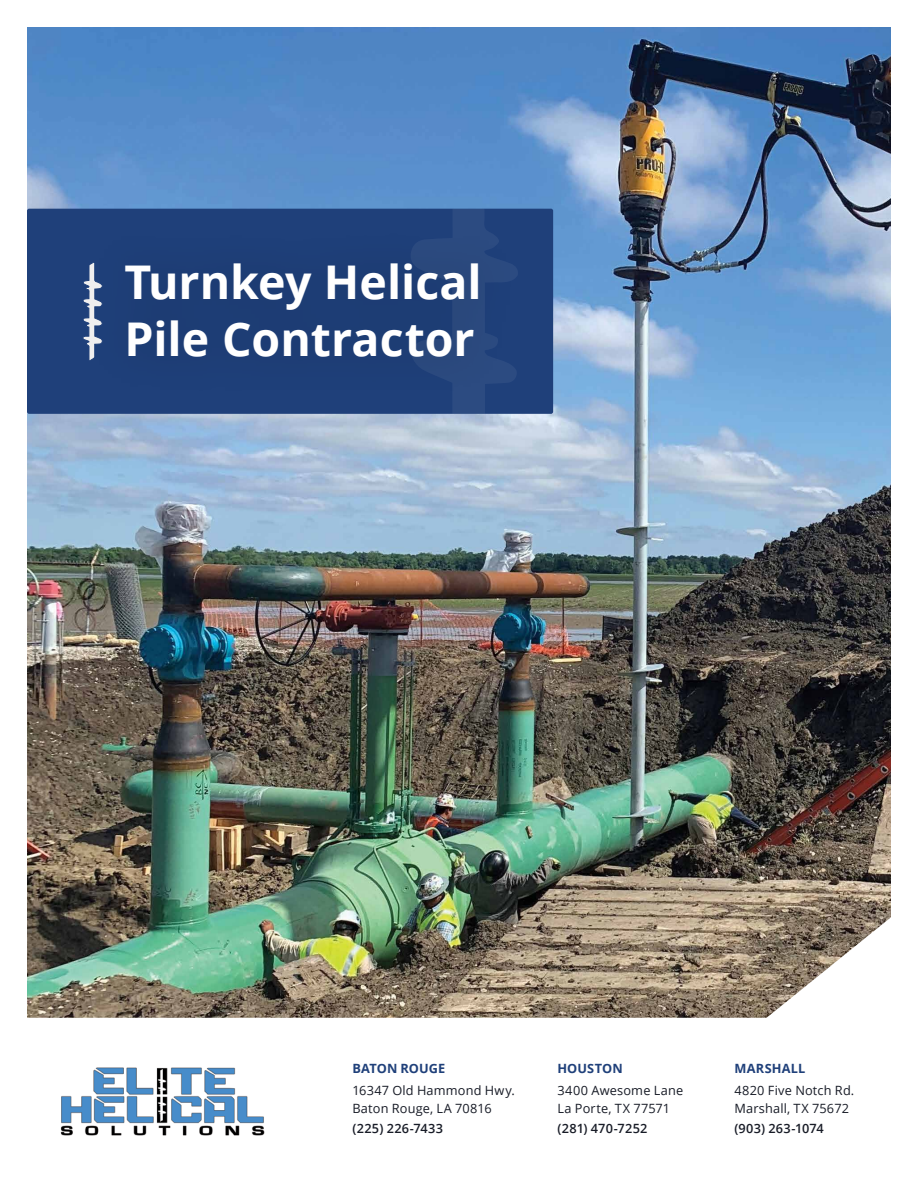
<style>
.page{position:relative;width:918px;height:1188px;background:#fff}
.page>*{position:absolute;margin:0;border:0;box-sizing:border-box;transform-origin:0 0}
.t1{font:700 46.5px/57px "Open Sans";letter-spacing:-.005em;color:#fff}
.t2{font:12.75px/18px "Open Sans";letter-spacing:.015em;color:#181c27}
.t3{font:600 12.75px "Open Sans";letter-spacing:.02em;color:#181c27}
.t4{font:700 12.75px "Open Sans";letter-spacing:.005em;color:#1f407a}
</style>
<div class="page">
<img style="left:27px;top:27px;width:864px;height:991px">
<div style="left:27px;top:209px;width:526px;height:205px;background:#1f407a;border-radius:2px"></div>
<img style="left:60px;top:1067px;width:205px;height:69px">
<svg style="left:718px;top:899px;width:173px;height:119px"></svg>
<svg style="left:409px;top:209px;width:110px;height:205px"></svg>
<div style="left:84px;top:221px;width:439px;height:180px;background:#000;opacity:.2"></div>
<svg style="left:83px;top:261px;width:21px;height:102px"></svg>
<h1 class="t1" style="left:124px;top:253px;width:359px">Turnkey Helical<br>Pile Contractor</h1>
<p class="t4" style="left:352px;top:1059px;width:94px">BATON ROUGE</p>
<p class="t2" style="left:352px;top:1081px;width:164px">16347 Old Hammond Hwy.<br>Baton Rouge, LA 70816</p>
<p class="t3" style="left:352px;top:1120px;width:92px">(225) 226-7433</p>
<p class="t4" style="left:557px;top:1059px;width:67px">HOUSTON</p>
<p class="t2" style="left:557px;top:1081px;width:127px">3400 Awesome Lane<br>La Porte, TX 77571</p>
<p class="t3" style="left:557px;top:1120px;width:91px">(281) 470-7252</p>
<p class="t4" style="left:735px;top:1059px;width:72px">MARSHALL</p>
<p class="t2" style="left:735px;top:1081px;width:121px">4820 Five Notch Rd.<br>Marshall, TX 75672</p>
<p class="t3" style="left:735px;top:1120px;width:91px">(903) 263-1074</p>
</div>
